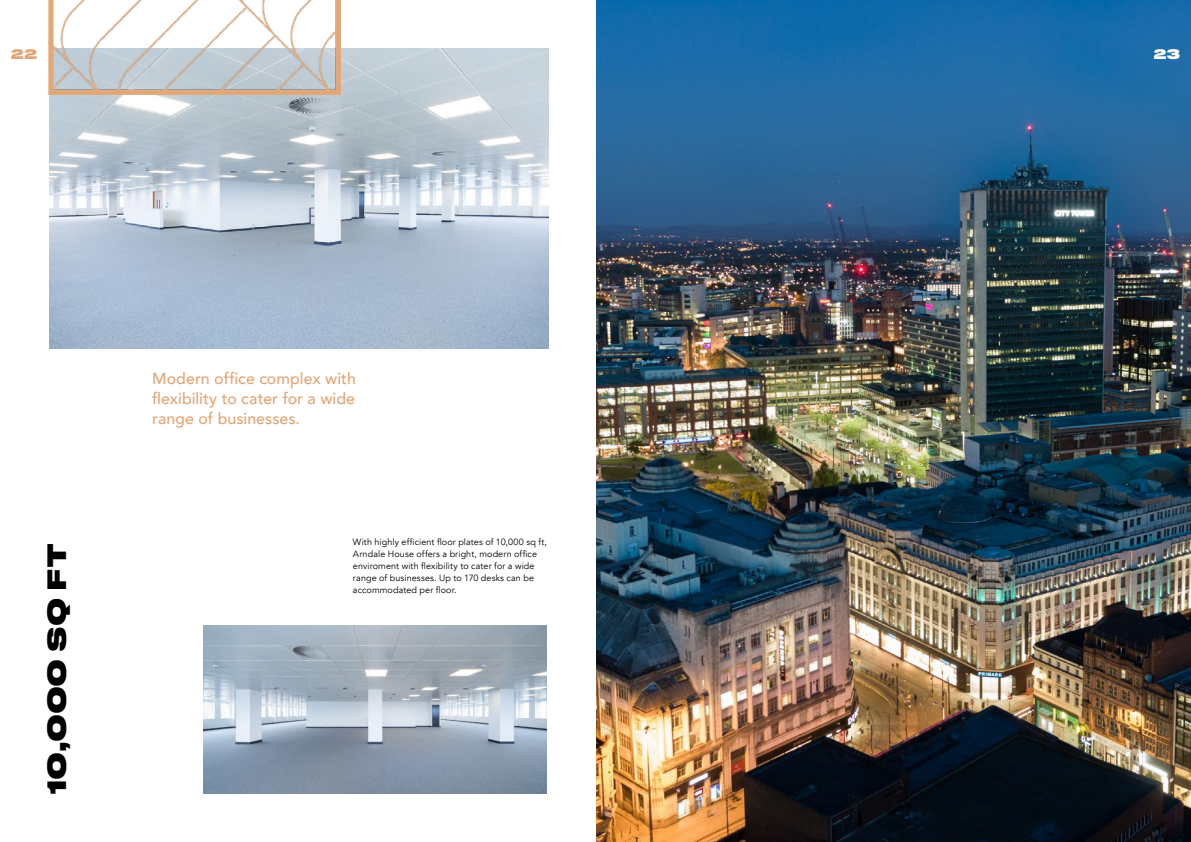
<style>
.page{position:relative;width:1191px;height:842px;background:#fff}
.page>*{position:absolute;margin:0;border:0;box-sizing:border-box;transform-origin:0 0}
.t1{font:25px "Druk Text Wide Super";letter-spacing:-.01em;color:#000}
.t2{font:500 16px/20px "Avenir";color:#e1a678;text-align:justify}
.t3{font:13px "Druk Text Wide Super";color:#e1a678}
.t4{font:13px "Druk Text Wide Super";color:#fff}
.t5{font:9px/12px "Avenir";letter-spacing:.01em;color:#000}
.t6{font:9px "Avenir";letter-spacing:.095em;color:#373636}
</style>
<div class="page">
<img style="left:49px;top:48px;width:499px;height:301px">
<img style="left:203px;top:625px;width:344px;height:169px">
<img style="left:48px;top:0;width:293px;height:95px">
<img style="left:596px;top:0;width:595px;height:842px">
<h3 class="t3" style="left:11px;top:42px;width:28px">22</h3>
<h1 class="t1" style="left:35px;top:795px;width:254px;rotate:-90deg">10,000 SQ FT</h1>
<h2 class="t2" style="left:152px;top:367px;width:205px">Modern office complex with flexibility to cater for a wide range of businesses.</h2>
<p class="t5" style="left:353px;top:536px;width:196px">With highly efficient floor plates of 10,000 sq ft, Arndale House offers a bright, modern office enviroment with flexibility to cater for a wide range of businesses. Up to 170 desks can be accommodated per floor.</p>
<h3 class="t4" style="left:1153px;top:42px;width:28px">23</h3>
<p class="t6" style="left:1176px;top:405px;width:33px;rotate:90deg">SPACE</p>
</div>
